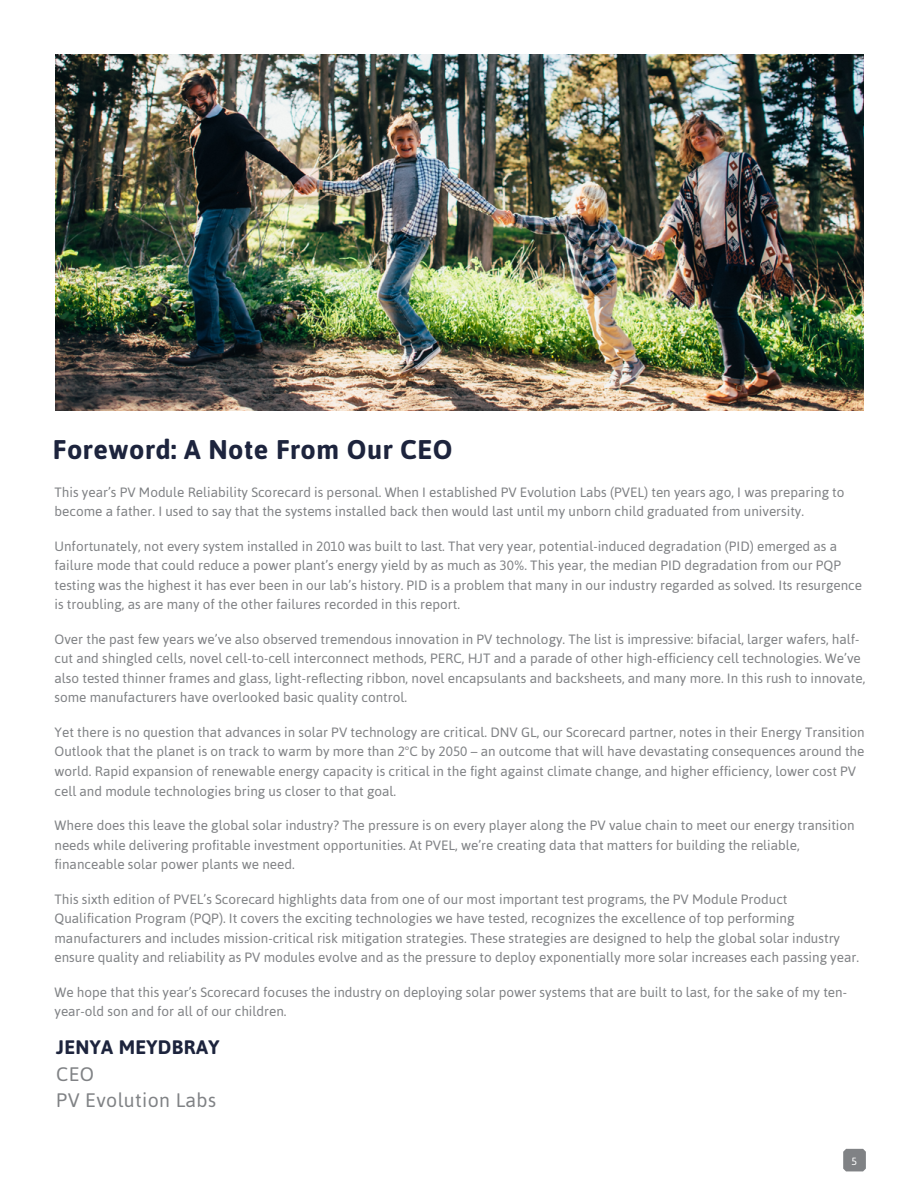
<style>
.page{position:relative;width:918px;height:1188px;background:#fff}
.page>*{position:absolute;margin:0;border:0;box-sizing:border-box;transform-origin:0 0}
.t1{font:700 27px "Asap";letter-spacing:.02em;color:#1d243d}
.t2{font:19.5px/26.5px "Asap";letter-spacing:.02em;color:#808285}
.t3{font:700 19.5px "Asap";letter-spacing:.02em;color:#1d243d}
.t4{font:13.5px/19.5px "Asap";color:#808285}
.t5{font:10.5px "Asap";color:#fff}
</style>
<div class="page">
<svg style="left:843px;top:1149px;width:23px;height:22px"></svg>
<img style="left:56px;top:54px;width:808px;height:356px">
<h1 class="t1" style="left:53px;top:434px;width:401px">Foreword: A Note From Our CEO</h1>
<p class="t4" style="left:55px;top:482px;width:792px">This year’s PV Module Reliability Scorecard is personal. When I established PV Evolution Labs (PVEL) ten years ago, I was preparing to become a father. I used to say that the systems installed back then would last until my unborn child graduated from university.</p>
<p class="t4" style="left:55px;top:536px;width:809px">Unfortunately, not every system installed in 2010 was built to last. That very year, potential-induced degradation (PID) emerged as a failure mode that could reduce a power plant’s energy yield by as much as 30%. This year, the median PID degradation from our PQP testing was the highest it has ever been in our lab’s history. PID is a problem that many in our industry regarded as solved. Its resurgence is troubling, as are many of the other failures recorded in this report.</p>
<p class="t4" style="left:55px;top:629px;width:812px">Over the past few years we’ve also observed tremendous innovation in PV technology. The list is impressive: bifacial, larger wafers, half&shy;cut and shingled cells, novel cell-to-cell interconnect methods, PERC, HJT and a parade of other high-efficiency cell technologies. We’ve also tested thinner frames and glass, light-reflecting ribbon, novel encapsulants and backsheets, and many more. In this rush to innovate, some manufacturers have overlooked basic quality control.</p>
<p class="t4" style="left:55px;top:722px;width:812px">Yet there is no question that advances in solar PV technology are critical. DNV GL, our Scorecard partner, notes in their Energy Transition Outlook that the planet is on track to warm by more than 2°C by 2050 – an outcome that will have devastating consequences around the world. Rapid expansion of renewable energy capacity is critical in the fight against climate change, and higher efficiency, lower cost PV cell and module technologies bring us closer to that goal.</p>
<p class="t4" style="left:55px;top:815px;width:802px">Where does this leave the global solar industry? The pressure is on every player along the PV value chain to meet our energy transition needs while delivering profitable investment opportunities. At PVEL, we’re creating data that matters for building the reliable, financeable solar power plants we need.</p>
<p class="t4" style="left:55px;top:889px;width:806px">This sixth edition of PVEL’s Scorecard highlights data from one of our most important test programs, the PV Module Product Qualification Program (PQP). It covers the exciting technologies we have tested, recognizes the excellence of top performing manufacturers and includes mission-critical risk mitigation strategies. These strategies are designed to help the global solar industry ensure quality and reliability as PV modules evolve and as the pressure to deploy exponentially more solar increases each passing year.</p>
<p class="t4" style="left:55px;top:982px;width:794px">We hope that this year’s Scorecard focuses the industry on deploying solar power systems that are built to last, for the sake of my ten&shy;year-old son and for all of our children.</p>
<h2 class="t3" style="left:56px;top:1036px;width:165px">JENYA MEYDBRAY</h2>
<h2 class="t2" style="left:56px;top:1061px;width:161px">CEO<br>PV Evolution Labs</h2>
<p class="t5" style="left:851px;top:1155px;width:7px">5</p>
</div>
